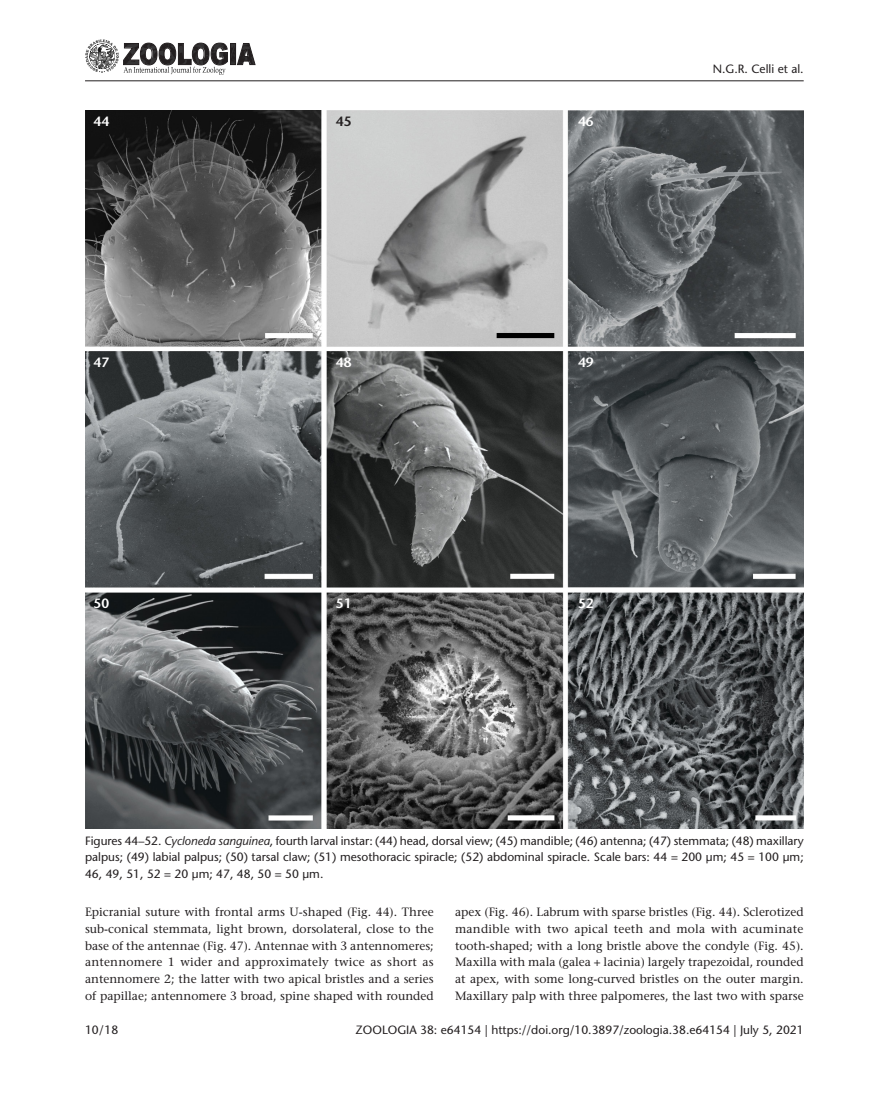
<style>
.page{position:relative;width:893px;height:1106px;background:#fff}
.page>*{position:absolute;margin:0;border:0;box-sizing:border-box;transform-origin:0 0}
.t1{font:600 13.5px "Stone Sans";color:#fff}
.t2{font:600 13.5px "Stone Sans";color:#231f20}
.t3{font:12px/16.8px "Stone Serif";color:#231f20;text-align:justify}
.Figure_caption{font:12px/16.8px "Stone Sans";color:#231f20;text-align:justify}
.s1{font-style:italic}
</style>
<div class="page">
<img style="left:85px;top:111px;width:719px;height:717px">
<hr style="left:85px;top:80px;width:719px;height:1px;background:#231f20">
<svg style="left:85px;top:39px;width:170px;height:36px"></svg>
<p class="t1" style="left:94px;top:113px;width:17px">44</p>
<p class="t2" style="left:336px;top:113px;width:17px">45</p>
<p class="t1" style="left:578px;top:113px;width:17px">46</p>
<p class="t1" style="left:94px;top:354px;width:17px">47</p>
<p class="t1" style="left:336px;top:354px;width:17px">48</p>
<p class="t1" style="left:578px;top:354px;width:17px">49</p>
<p class="t1" style="left:94px;top:595px;width:17px">50</p>
<p class="t1" style="left:336px;top:595px;width:17px">51</p>
<p class="t1" style="left:578px;top:595px;width:17px">52</p>
<p class="Figure_caption" style="left:713px;top:60px;width:92px">N.G.R. Celli et al.</p>
<p class="Figure_caption" style="left:85px;top:832px;width:720px">Figures 44–52. <span class="s1">Cycloneda sanguinea</span>, fourth larval instar: (44) head, dorsal view; (45) mandible; (46) antenna; (47) stemmata; (48) maxillary palpus; (49) labial palpus; (50) tarsal claw; (51) mesothoracic spiracle; (52) abdominal spiracle. Scale bars: 44 = 200 µm; 45 = 100 µm; 46, 49, 51, 52 = 20 µm; 47, 48, 50 = 50 µm.</p>
<p class="t3" style="left:85px;top:903px;width:350px">Epicranial suture with frontal arms U-shaped (Fig. 44). Three sub-conical stemmata, light brown, dorsolateral, close to the base of the antennae (Fig. 47). Antennae with 3 antennomeres; antennomere 1 wider and approximately twice as short as antennomere 2; the latter with two apical bristles and a series of papillae; antennomere 3 broad, spine shaped with rounded</p>
<p class="t3" style="left:455px;top:903px;width:350px">apex (Fig. 46). Labrum with sparse bristles (Fig. 44). Sclerotized mandible with two apical teeth and mola with acuminate tooth-shaped; with a long bristle above the condyle (Fig. 45).<br>Maxilla with mala (galea + lacinia) largely trapezoidal, rounded at apex, with some long-curved bristles on the outer margin.<br>Maxillary palp with three palpomeres, the last two with sparse</p>
<p class="Figure_caption" style="left:85px;top:1021px;width:35px">10/18</p>
<p class="Figure_caption" style="left:356px;top:1021px;width:450px">ZOOLOGIA 38: e64154 | https://doi.org/10.3897/zoologia.38.e64154 | July 5, 2021</p>
</div>
